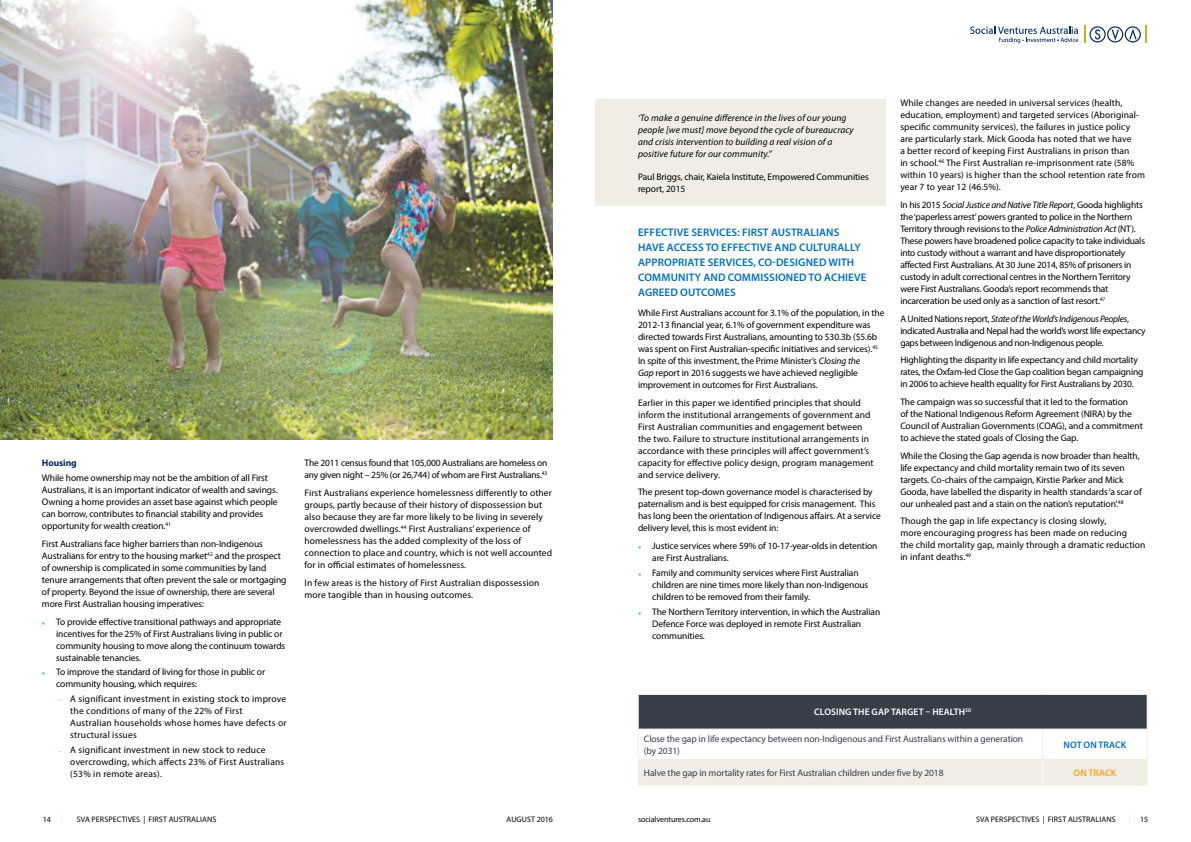
<style>
.page{position:relative;width:1191px;height:842px;background:#fff}
.page>*{position:absolute;margin:0;border:0;box-sizing:border-box;transform-origin:0 0}
.t1{font:600 11px/15px "Myriad Pro";letter-spacing:.01em;color:#006fba}
.t2{font:9.5px/12px "Myriad Pro";letter-spacing:-.01em;color:#000}
.t3{font:9.5px/12px "Myriad Pro";letter-spacing:.01em;color:#000}
.t4{font:9.5px/12px "Myriad Pro";letter-spacing:.02em;color:#000}
.t5{font:italic 9.5px/12px "Myriad Pro";letter-spacing:.01em;color:#000}
.t6{font:9.5px/12px "Myriad Pro";letter-spacing:-.01em;color:#363e4a}
.t7{font:9.5px/12px "Myriad Pro";letter-spacing:-.03em;color:#000}
.t8{font:9.5px/12px "Myriad Pro";letter-spacing:.015em;color:#000}
.t9{font:600 9.5px "Myriad Pro";letter-spacing:.01em;color:#fff}
.t10{font:600 9.5px "Myriad Pro";letter-spacing:.01em;color:#006fba}
.t11{font:600 9.5px "Myriad Pro";letter-spacing:.01em;color:#faa41a}
.t12{font:700 9.5px "Myriad Pro";letter-spacing:-.01em;color:#002d62}
.t13{font:8px "Myriad Pro";letter-spacing:.01em;color:#000}
.t14{font:8px "Myriad Pro";letter-spacing:-.01em;color:#000}
.s1{font-family:"Arial";font-size:5.5px;color:#58b6e7}
.s2{font-size:5.5px;color:#58b6e7}
.s3{font-style:italic}
</style>
<div class="page">
<svg style="left:970px;top:26px;width:176px;height:17px"></svg>
<div style="left:595px;top:99px;width:291px;height:107px;background:#efede6"></div>
<div style="left:638px;top:694px;width:509px;height:35px;background:#363e4a"></div>
<hr style="left:638px;top:694px;width:404px;height:1px;background:#efede6">
<hr style="left:638px;top:695px;width:1px;height:34px;background:#efede6">
<hr style="left:1042px;top:694px;width:105px;height:1px;background:#efede6">
<hr style="left:1146px;top:695px;width:1px;height:34px;background:#efede6">
<hr style="left:638px;top:729px;width:404px;height:1px;background:#efede6">
<hr style="left:638px;top:729px;width:1px;height:30px;background:#efede6">
<hr style="left:1042px;top:729px;width:105px;height:1px;background:#efede6">
<hr style="left:1042px;top:729px;width:1px;height:30px;background:#efede6">
<hr style="left:1146px;top:729px;width:1px;height:30px;background:#efede6">
<hr style="left:638px;top:785px;width:404px;height:1px;background:#efede6">
<hr style="left:1042px;top:785px;width:105px;height:1px;background:#efede6">
<div style="left:638px;top:759px;width:509px;height:26px;background:#efede6"></div>
<img style="left:0;top:0;width:553px;height:439px">
<p class="t12" style="left:42px;top:457px;width:36px">Housing</p>
<p class="t2" style="left:42px;top:472px;width:237px">While home ownership may not be the ambition of all First Australians, it is an important indicator of wealth and savings.<br>Owning a home provides an asset base against which people can borrow, contributes to financial stability and provides opportunity for wealth creation.<sup>41</sup></p>
<p class="t2" style="left:42px;top:537px;width:246px">First Australians face higher barriers than non-Indigenous Australians for entry to the housing market<sup>42</sup> and the prospect of ownership is complicated in some communities by land tenure arrangements that often prevent the sale or mortgaging of property. Beyond the issue of ownership, there are several more First Australian housing imperatives:</p>
<p class="t2" style="left:56px;top:615px;width:231px;text-indent:-14px"><span class="s1">●</span> To provide effective transitional pathways and appropriate incentives for the 25% of First Australians living in public or community housing to move along the continuum towards sustainable tenancies.</p>
<p class="t2" style="left:56px;top:666px;width:210px;text-indent:-14px"><span class="s1">●</span> To improve the standard of living for those in public or community housing, which requires:</p>
<p class="t4" style="left:70px;top:693px;width:218px;text-indent:-11px"><span class="s2">–</span> A significant investment in existing stock to improve the conditions of many of the 22% of First<br>Australian households whose homes have defects or structural issues</p>
<p class="t4" style="left:70px;top:744px;width:215px;text-indent:-11px"><span class="s2">–</span> A significant investment in new stock to reduce overcrowding, which affects 23% of First Australians (53% in remote areas).</p>
<p class="t2" style="left:304px;top:457px;width:244px">The 2011 census found that 105,000 Australians are homeless on any given night – 25% (or 26,744) of whom are First Australians.<sup>43</sup></p>
<p class="t3" style="left:304px;top:487px;width:249px">First Australians experience homelessness differently to other groups, partly because of their history of dispossession but also because they are far more likely to be living in severely overcrowded dwellings.<sup>44</sup> First Australians’ experience of homelessness has the added complexity of the loss of connection to place and country, which is not well accounted for in official estimates of homelessness.</p>
<p class="t8" style="left:304px;top:576px;width:236px">In few areas is the history of First Australian dispossession more tangible than in housing outcomes.</p>
<p class="t5" style="left:638px;top:111px;width:217px">‘To make a genuine difference in the lives of our young people [we must] move beyond the cycle of bureaucracy and crisis intervention to building a real vision of a positive future for our community.”</p>
<p class="t2" style="left:638px;top:171px;width:232px">Paul Briggs, chair, Kaiela Institute, Empowered Communities report, 2015</p>
<p class="t1" style="left:638px;top:225px;width:230px">EFFECTIVE SERVICES: FIRST AUSTRALIANS HAVE ACCESS TO EFFECTIVE AND CULTURALLY APPROPRIATE SERVICES, CO-DESIGNED WITH COMMUNITY AND COMMISSIONED TO ACHIEVE AGREED OUTCOMES</p>
<p class="t2" style="left:638px;top:307px;width:248px">While First Australians account for 3.1% of the population, in the 2012-13 financial year, 6.1% of government expenditure was directed towards First Australians, amounting to $30.3b ($5.6b was spent on First Australian-specific initiatives and services).<sup>45<br></sup>In spite of this investment, the Prime Minister’s <span class="s3">Closing the<br>Gap</span> report in 2016 suggests we have achieved negligible improvement in outcomes for First Australians.</p>
<p class="t3" style="left:638px;top:396px;width:237px">Earlier in this paper we identified principles that should inform the institutional arrangements of government and First Australian communities and engagement between the two. Failure to structure institutional arrangements in accordance with these principles will affect government’s capacity for effective policy design, program management and service delivery.</p>
<p class="t2" style="left:638px;top:486px;width:244px">The present top-down governance model is characterised by paternalism and is best equipped for crisis management. This has long been the orientation of Indigenous affairs. At a service delivery level, this is most evident in:</p>
<p class="t2" style="left:652px;top:540px;width:227px;text-indent:-14px"><span class="s1">●</span> Justice services where 59% of 10-17-year-olds in detention are First Australians.</p>
<p class="t2" style="left:652px;top:567px;width:218px;text-indent:-14px"><span class="s1">●</span> Family and community services where First Australian children are nine times more likely than non-Indigenous children to be removed from their family.</p>
<p class="t2" style="left:652px;top:605px;width:230px;text-indent:-14px"><span class="s1">●</span> The Northern Territory intervention, in which the Australian<br>Defence Force was deployed in remote First Australian communities.</p>
<p class="t3" style="left:900px;top:97px;width:246px">While changes are needed in universal services (health, education, employment) and targeted services (Aboriginal&shy;specific community services), the failures in justice policy are particularly stark. Mick Gooda has noted that we have<br>a better record of keeping First Australians in prison than<br>in school.<sup>46</sup> The First Australian re-imprisonment rate (58% within 10 years) is higher than the school retention rate from year 7 to year 12 (46.5%).</p>
<p class="t2" style="left:900px;top:199px;width:246px">In his 2015 <span class="s3">Social Justice and Native Title Report</span>, Gooda highlights the ‘paperless arrest’ powers granted to police in the Northern Territory through revisions to the <span class="s3">Police Administration Act</span> (NT).<br>These powers have broadened police capacity to take individuals into custody without a warrant and have disproportionately affected First Australians. At 30 June 2014, 85% of prisoners in custody in adult correctional centres in the Northern Territory were First Australians. Gooda’s report recommends that incarceration be used only as a sanction of last resort.<sup>47</sup></p>
<p class="t7" style="left:900px;top:312px;width:247px">A United Nations report, <span class="s3">State of the World’s Indigenous Peoples</span>, indicated Australia and Nepal had the world’s worst life expectancy gaps between Indigenous and non-Indigenous people.</p>
<p class="t2" style="left:900px;top:354px;width:245px">Highlighting the disparity in life expectancy and child mortality rates, the Oxfam-led Close the Gap coalition began campaigning in 2006 to achieve health equality for First Australians by 2030.</p>
<p class="t2" style="left:900px;top:396px;width:244px">The campaign was so successful that it led to the formation<br>of the National Indigenous Reform Agreement (NIRA) by the Council of Australian Governments (COAG), and a commitment to achieve the stated goals of Closing the Gap.</p>
<p class="t2" style="left:900px;top:449px;width:243px">While the Closing the Gap agenda is now broader than health, life expectancy and child mortality remain two of its seven targets. Co-chairs of the campaign, Kirstie Parker and Mick Gooda, have labelled the disparity in health standards ‘a scar of our unhealed past and a stain on the nation’s reputation’.<sup>48</sup></p>
<p class="t3" style="left:900px;top:515px;width:247px">Though the gap in life expectancy is closing slowly,<br>more encouraging progress has been made on reducing<br>the child mortality gap, mainly through a dramatic reduction in infant deaths.<sup>49</sup></p>
<p class="t9" style="left:814px;top:706px;width:158px">CLOSING THE GAP TARGET – HEALTH<sup>50</sup></p>
<p class="t6" style="left:644px;top:732px;width:381px">Close the gap in life expectancy between non-Indigenous and First Australians within a generation (by 2031)</p>
<p class="t10" style="left:1063px;top:739px;width:64px">NOT ON TRACK</p>
<p class="t6" style="left:644px;top:766px;width:301px">Halve the gap in mortality rates for First Australian children under five by 2018</p>
<p class="t11" style="left:1073px;top:767px;width:44px">ON TRACK</p>
<p class="t13" style="left:43px;top:814px;width:10px">14</p>
<p class="t13" style="left:77px;top:814px;width:141px">SVA PERSPECTIVES | FIRST AUSTRALIANS</p>
<p class="t13" style="left:506px;top:814px;width:48px">AUGUST 2016</p>
<p class="t14" style="left:638px;top:814px;width:74px">socialventures.com.au</p>
<p class="t13" style="left:976px;top:814px;width:141px">SVA PERSPECTIVES | FIRST AUSTRALIANS</p>
<p class="t13" style="left:1140px;top:814px;width:10px">15</p>
</div>
